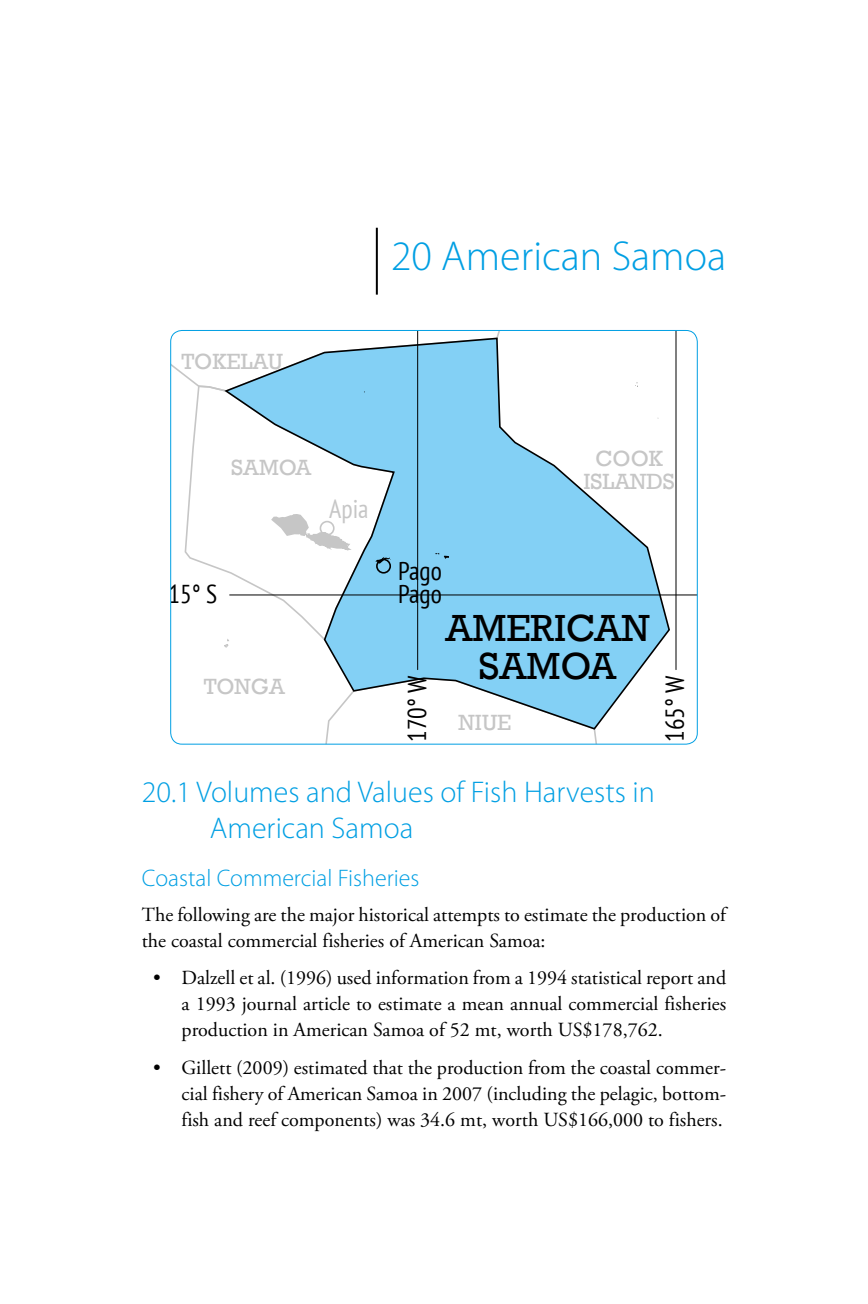
<style>
.page{position:relative;width:868px;height:1304px;background:#fff}
.page>*{position:absolute;margin:0;border:0;box-sizing:border-box;transform-origin:0 0}
.t1{font:300 42px "Myriad Pro";color:#009fe3}
.t2{font:38.8px/38.8px "Rockwell";color:#000;text-align:center}
.t3{font:300 30px/36px "Myriad Pro";color:#009fe3}
.t4{font:condensed 25.8px/22.6px "PT Sans";color:#000}
.t5{font:condensed 25.8px "PT Sans";color:#c6c6c6}
.t6{font:300 24px "Myriad Pro";color:#009fe3}
.t7{font:22.6px/22.6px "Rockwell";color:#c6c6c6;text-align:center}
.t8{font:20px/26px "Adobe Garamond Pro";color:#000;text-align:justify}
</style>
<div class="page">
<hr style="left:376px;top:228px;width:2px;height:67px;background:#000">
<svg style="left:504px;top:330px;width:193px;height:414px"></svg>
<svg style="left:171px;top:330px;width:333px;height:414px"></svg>
<hr style="left:417px;top:330px;width:1px;height:340px;background:#000">
<hr style="left:675px;top:330px;width:1px;height:340px;background:#000">
<hr style="left:229px;top:595px;width:468px;height:1px;background:#000">
<h1 class="t1" style="left:391px;top:230px;width:336px">20 American Samoa</h1>
<p class="t7" style="left:182px;top:350px;width:103px">TOKELAU</p>
<p class="t7" style="left:231px;top:456px;width:82px">SAMOA</p>
<p class="t5" style="left:329px;top:492px;width:41px">Apia</p>
<p class="t4" style="left:168px;top:582px;width:50px">15° S</p>
<p class="t7" style="left:204px;top:676px;width:82px">TONGA</p>
<p class="t4" style="left:398px;top:559px;width:45px">Pago<br>Pago</p>
<p class="t7" style="left:583px;top:448px;width:93px">COOK<br>ISLANDS</p>
<h2 class="t2" style="left:445px;top:609px;width:206px">AMERICAN<br>SAMOA</h2>
<p class="t4" style="left:405px;top:742px;width:68px;rotate:-90deg">170° W</p>
<p class="t4" style="left:663px;top:742px;width:68px;rotate:-90deg">165° W</p>
<p class="t7" style="left:458px;top:712px;width:54px">NIUE</p>
<h3 class="t3" style="left:210px;top:774px;width:446px;text-indent:-68px">20.1 Volumes and Values of Fish Harvests in<br>American Samoa</h3>
<p class="t6" style="left:142px;top:864px;width:279px">Coastal Commercial Fisheries</p>
<p class="t8" style="left:142px;top:902px;width:585px">The following are the major historical attempts to estimate the production of the coastal commercial fisheries of American Samoa:</p>
<p class="t8" style="left:181px;top:966px;width:546px;text-indent:-28px">• Dalzell et al. (1996) used information from a 1994 statistical report and a 1993 journal article to estimate a mean annual commercial fisheries production in American Samoa of 52 mt, worth US$178,762.</p>
<p class="t8" style="left:181px;top:1055px;width:546px;text-indent:-28px">• Gillett (2009) estimated that the production from the coastal commer&shy;cial fishery of American Samoa in 2007 (including the pelagic, bottom&shy;fish and reef components) was 34.6 mt, worth US$166,000 to fishers.</p>
</div>
